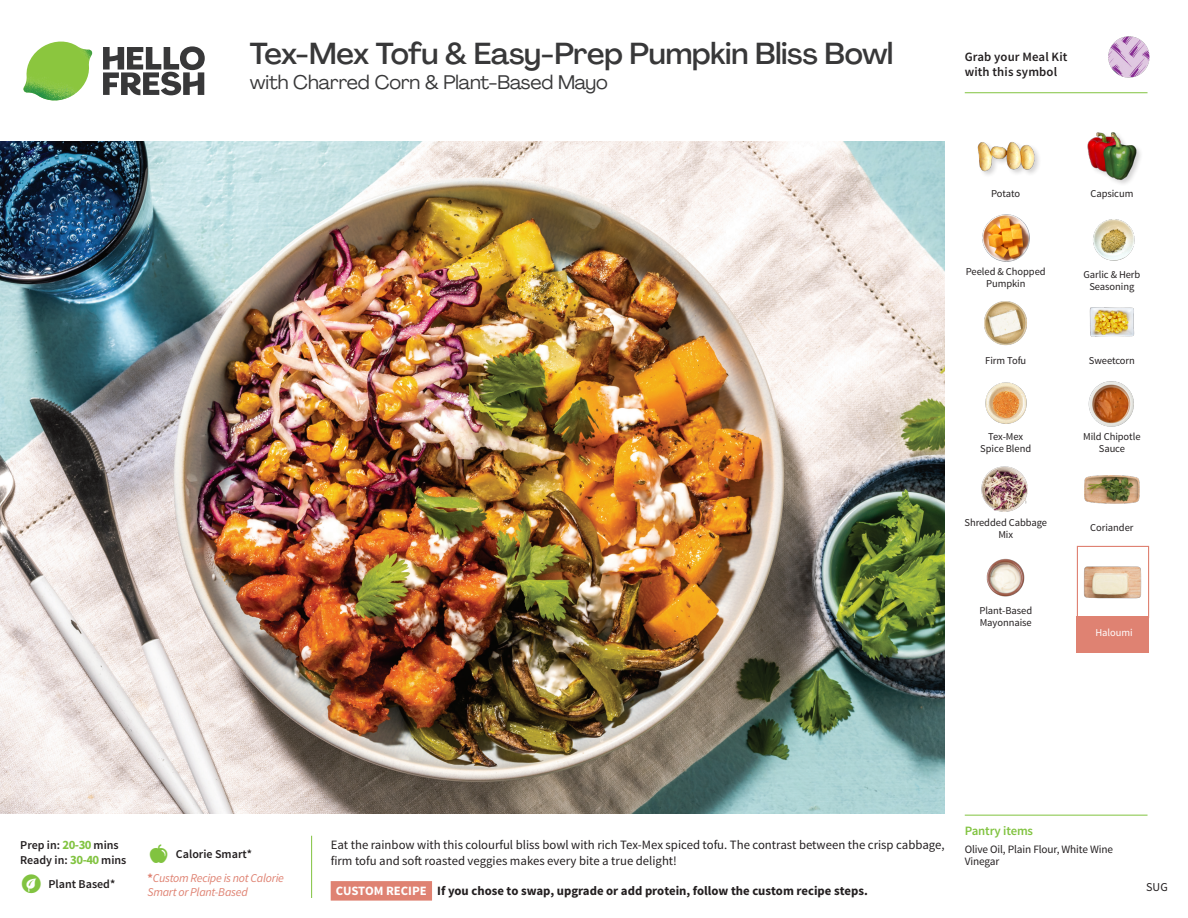
<style>
.page{position:relative;width:1188px;height:918px;background:#fff}
.page>*{position:absolute;margin:0;border:0;box-sizing:border-box;transform-origin:0 0}
._15_Titel_UK{font:500 30px "Agrandir";letter-spacing:-.01em;color:#383839}
._15_Titel_UK-2{font:19.5px "Agrandir";letter-spacing:-.01em;color:#383839}
.Step_6_Text_AU{font:12.75px/16.5px "Source Sans Pro";color:#231f20}
.Step_6_Text_AU-2{font:700 12.75px "Source Sans Pro";color:#231f20}
.t1{font:600 12.75px/15px "Source Sans Pro";letter-spacing:.01em;color:#231f20}
._04_Headers_Front{font:600 12.75px "Source Sans Pro";letter-spacing:-.01em;color:#81c340}
._04_Intro{font:600 12px "Source Sans Pro";color:#231f20}
._04_Intro-2{font:italic 12px/14.4px "Source Sans Pro";letter-spacing:-.02em;color:#df8272}
.t2{font:12px "Source Sans Pro";color:#231f20}
._05_Pantry{font:11.25px/12px "Source Sans Pro";letter-spacing:-.01em;color:#231f20}
._18_FRONT_ingredient{font:10.5px/12px "Source Sans Pro";letter-spacing:-.005em;color:#231f20;text-align:center}
._18_FRONT_ingredient-2{font:10.5px "Source Sans Pro";letter-spacing:-.005em;color:#fff}
.s1{color:#fff}
.s2{font-weight:700;font-size:12.75px;color:#81c340}
.s3{font-weight:700;font-style:normal}
</style>
<div class="page">
<svg style="left:103px;top:46px;width:102px;height:49px"></svg>
<img style="left:23px;top:42px;width:69px;height:59px">
<svg style="left:311px;top:835px;width:121px;height:66px"></svg>
<img style="left:0;top:142px;width:945px;height:672px">
<div style="left:1077px;top:546px;width:72px;height:72px;border:1px solid #df8272"></div>
<div style="left:1077px;top:616px;width:72px;height:37px;background:#df8272"></div>
<img style="left:1084px;top:566px;width:57px;height:33px">
<img style="left:1089px;top:307px;width:46px;height:30px">
<img style="left:1088px;top:381px;width:46px;height:46px">
<img style="left:985px;top:382px;width:42px;height:42px">
<img style="left:982px;top:466px;width:46px;height:45px">
<img style="left:986px;top:558px;width:39px;height:39px">
<img style="left:984px;top:301px;width:43px;height:45px">
<img style="left:982px;top:215px;width:47px;height:46px">
<img style="left:1093px;top:219px;width:42px;height:42px">
<div style="left:976px;top:140px;width:66px;height:38px;background:#231f20;opacity:.2"></div>
<img style="left:977px;top:140px;width:57px;height:38px">
<div style="left:1087px;top:131px;width:57px;height:56px;background:#231f20;opacity:.2"></div>
<img style="left:1087px;top:131px;width:50px;height:50px">
<img style="left:1084px;top:475px;width:56px;height:29px">
<img style="left:1108px;top:36px;width:41px;height:41px">
<hr style="left:965px;top:815px;width:183px;height:1px;background:#81c340">
<hr style="left:965px;top:92px;width:183px;height:1px;background:#81c340">
<p class="_15_Titel_UK" style="left:250px;top:35px;width:645px">Tex-Mex Tofu &amp; Easy-Prep Pumpkin Bliss Bowl</p>
<p class="_15_Titel_UK-2" style="left:250px;top:70px;width:359px">with Charred Corn &amp; Plant-Based Mayo</p>
<p class="t1" style="left:965px;top:50px;width:104px">Grab your Meal Kit with this symbol</p>
<p class="_18_FRONT_ingredient" style="left:991px;top:188px;width:31px">Potato</p>
<p class="_18_FRONT_ingredient" style="left:1090px;top:188px;width:45px">Capsicum</p>
<p class="_18_FRONT_ingredient" style="left:966px;top:265px;width:81px">Peeled &amp; Chopped<br>Pumpkin</p>
<p class="_18_FRONT_ingredient" style="left:1083px;top:268px;width:58px">Garlic &amp; Herb<br>Seasoning</p>
<p class="_18_FRONT_ingredient" style="left:985px;top:354px;width:43px">Firm Tofu</p>
<p class="_18_FRONT_ingredient" style="left:1089px;top:354px;width:48px">Sweetcorn</p>
<p class="_18_FRONT_ingredient" style="left:980px;top:431px;width:52px">Tex-Mex<br>Spice Blend</p>
<p class="_18_FRONT_ingredient" style="left:964px;top:517px;width:84px">Shredded Cabbage<br>Mix</p>
<p class="_18_FRONT_ingredient" style="left:979px;top:604px;width:54px;text-align:left">Plant-Based<br>Mayonnaise</p>
<p class="_18_FRONT_ingredient" style="left:1083px;top:431px;width:59px">Mild Chipotle<br>Sauce</p>
<p class="_18_FRONT_ingredient" style="left:1090px;top:522px;width:45px">Coriander</p>
<p class="_18_FRONT_ingredient-2" style="left:1095px;top:626px;width:39px">Haloumi</p>
<p class="_04_Headers_Front" style="left:965px;top:822px;width:70px">Pantry items</p>
<p class="_05_Pantry" style="left:965px;top:844px;width:150px">Olive Oil, Plain Flour, White Wine<br>Vinegar</p>
<p class="Step_6_Text_AU" style="left:331px;top:837px;width:616px">Eat the rainbow with this colourful bliss bowl with rich Tex-Mex spiced tofu. The contrast between the crisp cabbage, firm tofu and soft roasted veggies makes every bite a true delight!</p>
<p class="Step_6_Text_AU-2" style="left:336px;top:882px;width:533px"><span class="s1">CUSTOM RECIPE</span> If you chose to swap, upgrade or add protein, follow the custom recipe steps.</p>
<p class="_04_Intro" style="left:20px;top:838px;width:100px">Prep in: <span class="s2">20-30</span> mins</p>
<p class="_04_Intro" style="left:20px;top:853px;width:108px">Ready in: <span class="s2">30-40</span> mins</p>
<p class="_04_Intro" style="left:48px;top:876px;width:68px">Plant Based*</p>
<p class="_04_Intro-2" style="left:148px;top:870px;width:138px"><span class="s3">*</span>Custom Recipe is not Calorie<br>Smart or Plant-Based</p>
<p class="t2" style="left:1146px;top:879px;width:23px">SUG</p>
<p class="_04_Intro" style="left:176px;top:846px;width:78px">Calorie Smart*</p>
</div>
